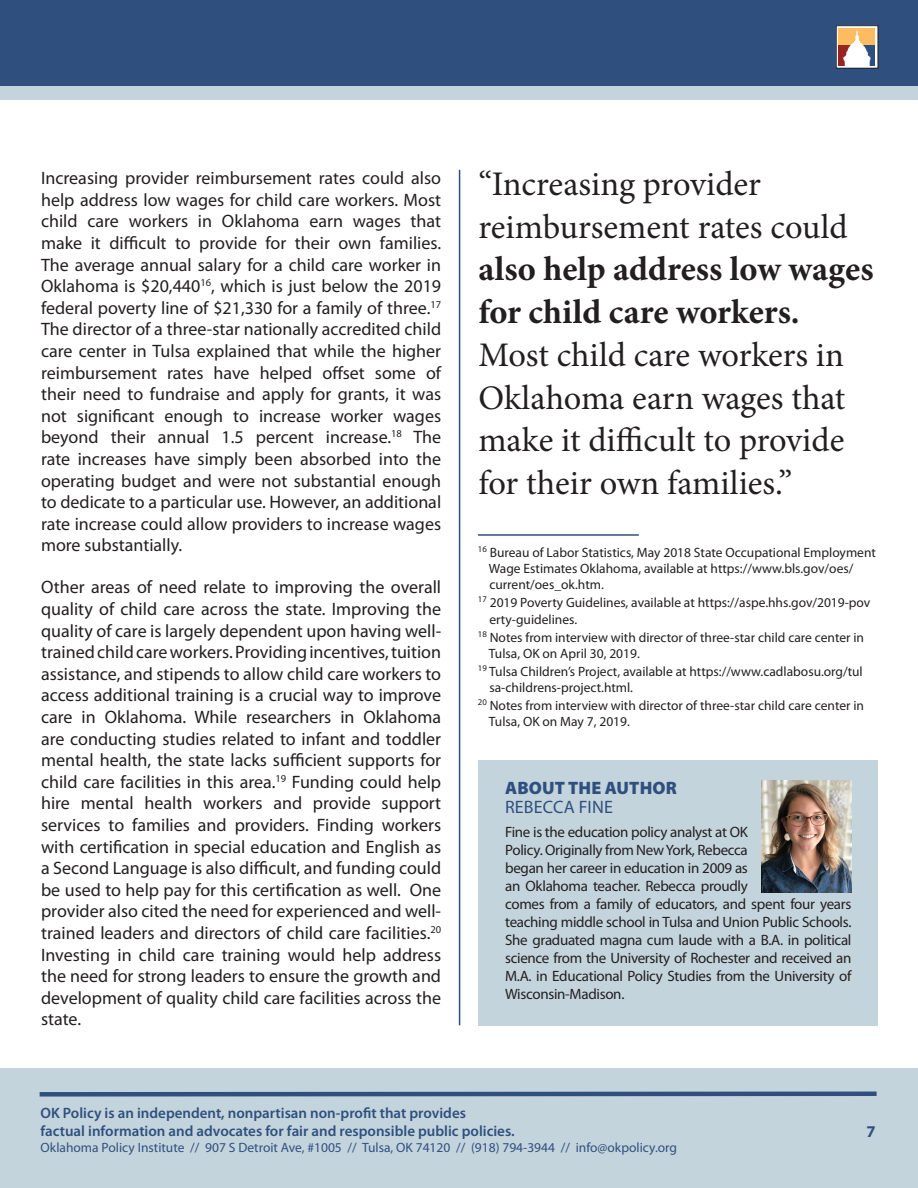
<style>
.page{position:relative;width:918px;height:1188px;background:#fff}
.page>*{position:absolute;margin:0;border:0;box-sizing:border-box;transform-origin:0 0}
.t1{font:34.5px/42.8px "Minion Pro";color:#231f20}
.t2{font:18px/21.6px "Myriad Pro";color:#231f20;text-align:justify}
.t3{font:900 18px "Myriad Pro";letter-spacing:.01em;color:#2f507f}
.t4{font:18px "Myriad Pro";letter-spacing:.01em;color:#2f507f}
.t5{font:700 16.5px "Myriad Pro";color:#2f507f}
.t6{font:15px/18px "Myriad Pro";letter-spacing:-.02em;color:#231f20}
.t7{font:600 15px "Myriad Pro";color:#2f507f}
.t8{font:13.5px "Myriad Pro";color:#231f20}
.t9{font:13.5px "Myriad Pro";color:#2f507f}
.s1{font-weight:700}
</style>
<div class="page">
<div style="left:0;top:0;width:918px;height:86px;background:#2f507f"></div>
<div style="left:0;top:86px;width:918px;height:14px;background:#c4d4dc"></div>
<svg style="left:838px;top:28px;width:38px;height:38px"></svg>
<div style="left:839px;top:28px;width:36px;height:18px;background:#fcbc5f"></div>
<div style="left:839px;top:46px;width:18px;height:20px;background:#972422"></div>
<div style="left:857px;top:46px;width:18px;height:20px;background:#2b5080"></div>
<svg style="left:843px;top:29px;width:28px;height:38px"></svg>
<hr style="left:459px;top:170px;width:1px;height:855px;background:#2f507f">
<hr style="left:478px;top:534px;width:161px;height:2px;background:#2f507f">
<div style="left:0;top:1068px;width:917px;height:120px;background:#c4d4dc"></div>
<svg style="left:39px;top:1091px;width:838px;height:6px;background:#547096"></svg>
<div style="left:478px;top:760px;width:400px;height:265px;background:#c4d4dc"></div>
<img style="left:761px;top:780px;width:90px;height:113px">
<p class="t2" style="left:41px;top:167px;width:402px">Increasing provider reimbursement rates could also help address low wages for child care workers. Most child care workers in Oklahoma earn wages that make it difficult to provide for their own families.<br>The average annual salary for a child care worker in Oklahoma is $20,440<sup>16</sup>, which is just below the 2019 federal poverty line of $21,330 for a family of three.<sup>17<br></sup>The director of a three-star nationally accredited child care center in Tulsa explained that while the higher reimbursement rates have helped offset some of their need to fundraise and apply for grants, it was not significant enough to increase worker wages beyond their annual 1.5 percent increase.<sup>18</sup> The rate increases have simply been absorbed into the operating budget and were not substantial enough to dedicate to a particular use. However, an additional rate increase could allow providers to increase wages more substantially.</p>
<p class="t2" style="left:41px;top:576px;width:402px">Other areas of need relate to improving the overall quality of child care across the state. Improving the quality of care is largely dependent upon having well&shy;trained child care workers. Providing incentives, tuition assistance, and stipends to allow child care workers to access additional training is a crucial way to improve care in Oklahoma. While researchers in Oklahoma are conducting studies related to infant and toddler mental health, the state lacks sufficient supports for child care facilities in this area.<sup>19</sup> Funding could help hire mental health workers and provide support services to families and providers. Finding workers with certification in special education and English as a Second Language is also difficult, and funding could be used to help pay for this certification as well. One provider also cited the need for experienced and well&shy;trained leaders and directors of child care facilities.<sup>20<br></sup>Investing in child care training would help address the need for strong leaders to ensure the growth and development of quality child care facilities across the state.</p>
<p class="t1" style="left:478px;top:163px;width:397px">“Increasing provider reimbursement rates could <span class="s1">also help address low wages for child care workers.<br></span>Most child care workers in<br>Oklahoma earn wages that make it difficult to provide for their own families.”</p>
<p class="t8" style="left:478px;top:544px;width:400px"><sup>16</sup> Bureau of Labor Statistics, May 2018 State Occupational Employment</p>
<p class="t8" style="left:489px;top:560px;width:366px">Wage Estimates Oklahoma, available at https://www.bls.gov/oes/</p>
<p class="t8" style="left:489px;top:576px;width:116px">current/oes_ok.htm.</p>
<p class="t8" style="left:478px;top:594px;width:394px"><sup>17</sup> 2019 Poverty Guidelines, available at https://aspe.hhs.gov/2019-pov</p>
<p class="t8" style="left:489px;top:611px;width:89px">erty-guidelines.</p>
<p class="t8" style="left:478px;top:629px;width:388px"><sup>18</sup> Notes from interview with director of three-star child care center in</p>
<p class="t8" style="left:489px;top:645px;width:153px">Tulsa, OK on April 30, 2019.</p>
<p class="t8" style="left:478px;top:663px;width:386px"><sup>19</sup> Tulsa Children’s Project, available at https://www.cadlabosu.org/tul</p>
<p class="t8" style="left:489px;top:679px;width:145px">sa-childrens-project.html.</p>
<p class="t8" style="left:478px;top:697px;width:388px"><sup>20</sup> Notes from interview with director of three-star child care center in</p>
<p class="t8" style="left:489px;top:713px;width:143px">Tulsa, OK on May 7, 2019.</p>
<p class="t3" style="left:505px;top:777px;width:173px">ABOUT THE AUTHOR</p>
<p class="t4" style="left:505px;top:796px;width:109px">REBECCA FINE</p>
<p class="t6" style="left:505px;top:823px;width:348px">Fine is the education policy analyst at OK<br>Policy. Originally from New York, Rebecca<br>began her career in education in 2009 as<br>an Oklahoma teacher. Rebecca proudly<br>comes from a family of educators, and spent four years teaching middle school in Tulsa and Union Public Schools.<br>She graduated magna cum laude with a B.A. in political science from the University of Rochester and received an M.A. in Educational Policy Studies from the University of Wisconsin-Madison.</p>
<p class="t7" style="left:40px;top:1103px;width:427px">OK Policy is an independent, nonpartisan non-profit that provides</p>
<p class="t7" style="left:40px;top:1121px;width:476px">factual information and advocates for fair and responsible public policies.</p>
<p class="t9" style="left:40px;top:1139px;width:638px">Oklahoma Policy Institute // 907 S Detroit Ave, #1005 // Tulsa, OK 74120 // (918) 794-3944 // info@okpolicy.org</p>
<p class="t5" style="left:867px;top:1120px;width:11px">7</p>
</div>
